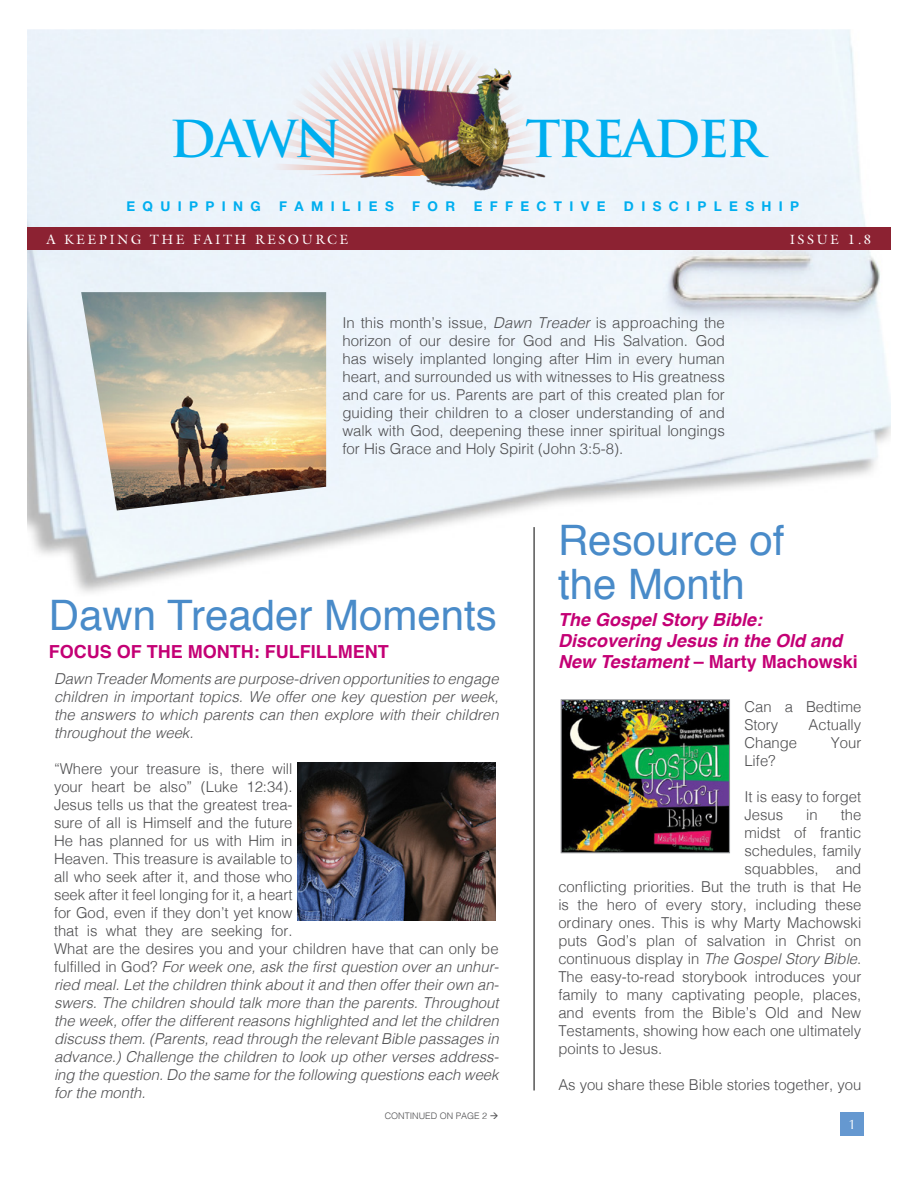
<style>
.page{position:relative;width:918px;height:1188px;background:#fff}
.page>*{position:absolute;margin:0;border:0;box-sizing:border-box;transform-origin:0 0}
.t1{font:700 49.65px "Trajan";letter-spacing:-.05em;color:#00aeef}
.t2{font:42px/43.5px "Helvetica";color:#498bc9}
.t3{font:italic 700 18px/21px "Helvetica";color:#c40075}
.t4{font:700 18px "Helvetica";color:#c40075}
.t5{font:italic 300 15px/18px "Helvetica";color:#4d4d4f;text-align:justify}
.t6{font:300 15px/18px "Helvetica";color:#4d4d4f}
.t7{font:700 13.5px "Helvetica Neue LT Pro";letter-spacing:.545em;color:#00aeef}
.t8{font:13.5px "Galliard";letter-spacing:.18em;color:#fff}
.t9{font:13.5px "Optima";color:#fff}
.t10{font:300 9px "Helvetica";color:#4d4d4f}
.s1{font-style:italic}
.s2{font-style:normal}
</style>
<div class="page">
<div style="left:840px;top:1112px;width:24px;height:24px;background:#6598d0"></div>
<img style="left:27px;top:29px;width:864px;height:578px">
<hr style="left:534px;top:527px;width:1px;height:563px;background:#000">
<div style="left:27px;top:228px;width:864px;height:22px;background:#8c2232"></div>
<img style="left:81px;top:292px;width:245px;height:218px">
<img style="left:563px;top:701px;width:165px;height:150px">
<div style="left:561px;top:699px;width:169px;height:154px;border:1px solid #939598"></div>
<img style="left:298px;top:763px;width:197px;height:158px">
<svg style="left:272px;top:36px;width:269px;height:139px;background:#ededf1"></svg>
<img style="left:352px;top:64px;width:200px;height:143px">
<h1 class="t1" style="left:170px;top:108px;width:174px">DAWN</h1>
<h1 class="t1" style="left:525px;top:108px;width:240px">TREADER</h1>
<p class="t7" style="left:126px;top:197px;width:136px">EQUIPPING</p>
<p class="t7" style="left:279px;top:197px;width:116px">FAMILIES</p>
<p class="t7" style="left:412px;top:197px;width:44px">FOR</p>
<p class="t7" style="left:474px;top:197px;width:133px">EFFECTIVE</p>
<p class="t7" style="left:624px;top:197px;width:177px">DISCIPLESHIP</p>
<p class="t8" style="left:46px;top:231px;width:304px">A KEEPING THE FAITH RESOURCE</p>
<p class="t8" style="left:790px;top:231px;width:83px">ISSUE 1.8</p>
<p class="t6" style="left:342px;top:312px;width:384px;text-align:justify">In this month’s issue, <span class="s1">Dawn Treader</span> is approaching the horizon of our desire for God and His Salvation. God has wisely implanted longing after Him in every human heart, and surrounded us with witnesses to His greatness and care for us. Parents are part of this created plan for guiding their children to a closer understanding of and walk with God, deepening these inner spiritual longings for His Grace and Holy Spirit (John 3:5-8).</p>
<h2 class="t2" style="left:49px;top:595px;width:450px">Dawn Treader Moments</h2>
<p class="t4" style="left:49px;top:637px;width:341px">FOCUS OF THE MONTH: FULFILLMENT</p>
<p class="t5" style="left:54px;top:668px;width:446px">Dawn Treader Moments are purpose-driven opportunities to engage children in important topics. We offer one key question per week, the answers to which parents can then explore with their children throughout the week.</p>
<p class="t5" style="left:54px;top:758px;width:446px;text-align:left"><span class="s2">“Where your treasure is, there will<br>your heart be also” (Luke 12:34).<br>Jesus tells us that the greatest trea-<br>sure of all is Himself and the future<br>He has planned for us with Him in<br>Heaven. This treasure is available to<br>all who seek after it, and those who<br>seek after it feel longing for it, a heart<br>for God, even if they don’t yet know<br>that is what they are seeking for.<br>What are the desires you and your children have that can only be fulfilled in God?</span> For week one, ask the first question over an unhur&shy;ried meal. Let the children think about it and then offer their own an&shy;swers. The children should talk more than the parents. Throughout the week, offer the different reasons highlighted and let the children discuss them. (Parents, read through the relevant Bible passages in advance.) Challenge the children to look up other verses address&shy;ing the question. Do the same for the following questions each week for the month.</p>
<p class="t10" style="left:385px;top:1108px;width:115px">CONTINUED ON PAGE 2 →</p>
<h2 class="t2" style="left:558px;top:520px;width:228px">Resource of the Month</h2>
<p class="t3" style="left:558px;top:610px;width:301px">The Gospel Story Bible:<br>Discovering Jesus in the Old and<br>New Testament <span class="s2">– Marty Machowski</span></p>
<p class="t6" style="left:744px;top:696px;width:119px">Can a Bedtime<br>Story</p>
<p class="t6" style="left:809px;top:714px;width:54px">Actually</p>
<p class="t6" style="left:744px;top:732px;width:54px">Change</p>
<p class="t6" style="left:831px;top:732px;width:32px">Your</p>
<p class="t6" style="left:744px;top:750px;width:33px">Life?</p>
<p class="t6" style="left:744px;top:786px;width:119px">It is easy to forget<br>Jesus</p>
<p class="t6" style="left:806px;top:804px;width:13px">in</p>
<p class="t6" style="left:841px;top:804px;width:22px">the</p>
<p class="t6" style="left:744px;top:822px;width:119px">midst of frantic</p>
<p class="t6" style="left:744px;top:840px;width:119px">schedules, family</p>
<p class="t6" style="left:744px;top:858px;width:119px">squabbles, and</p>
<p class="t6" style="left:558px;top:876px;width:305px">conflicting priorities. But the truth is that He</p>
<p class="t6" style="left:558px;top:894px;width:305px">is the hero of every story, including these</p>
<p class="t6" style="left:558px;top:912px;width:304px">ordinary ones. This is why Marty Machowski</p>
<p class="t6" style="left:558px;top:930px;width:304px">puts God’s plan of salvation in Christ on</p>
<p class="t6" style="left:558px;top:948px;width:305px">continuous display in <span class="s1">The Gospel Story Bible</span>.</p>
<p class="t6" style="left:558px;top:966px;width:304px">The easy-to-read storybook introduces your</p>
<p class="t6" style="left:558px;top:984px;width:305px">family to many captivating people, places,</p>
<p class="t6" style="left:558px;top:1002px;width:304px">and events from the Bible’s Old and New</p>
<p class="t6" style="left:558px;top:1020px;width:304px">Testaments, showing how each one ultimately</p>
<p class="t6" style="left:558px;top:1038px;width:105px">points to Jesus.</p>
<p class="t6" style="left:558px;top:1074px;width:305px">As you share these Bible stories together, you</p>
<p class="t9" style="left:849px;top:1116px;width:9px">1</p>
</div>
